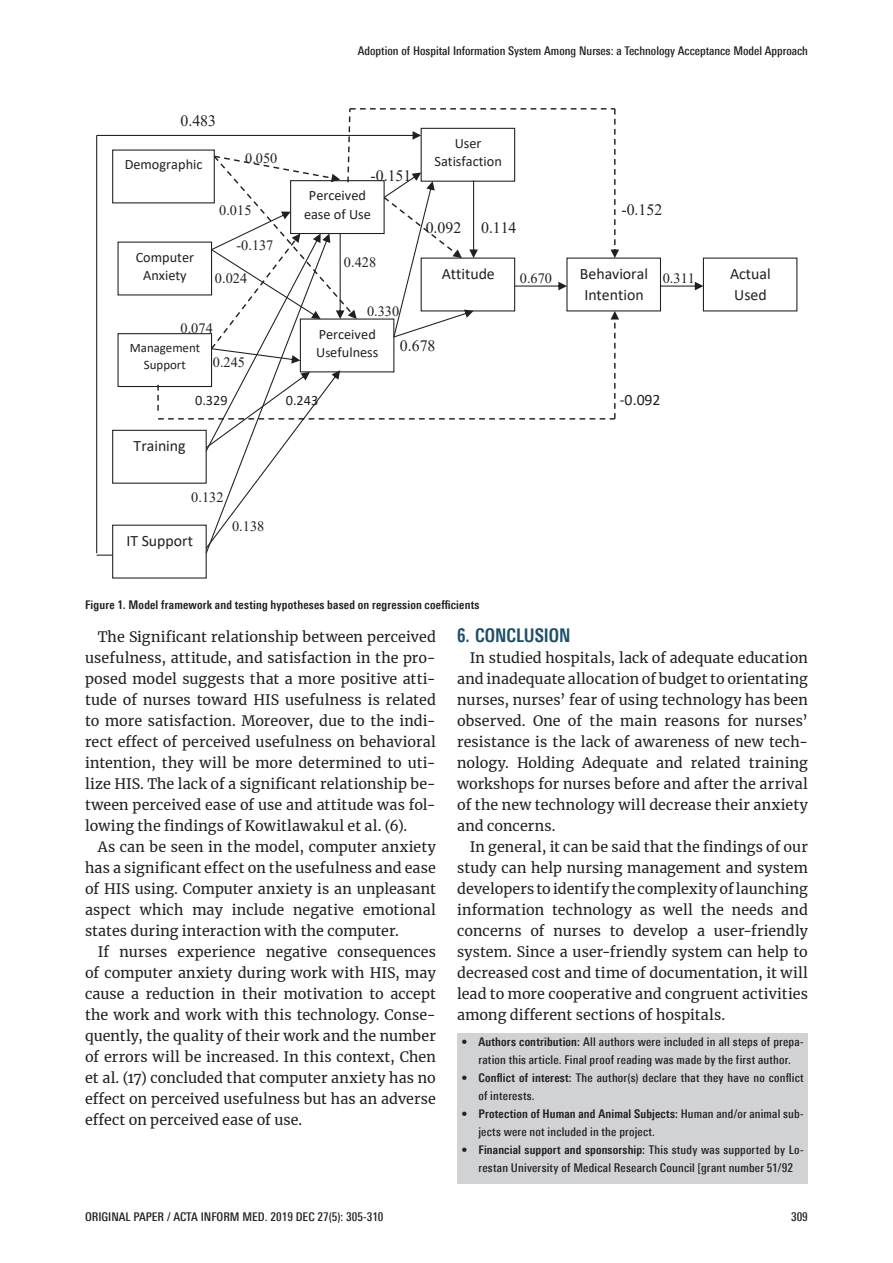
<style>
.page{position:relative;width:893px;height:1263px;background:#fff}
.page>*{position:absolute;margin:0;border:0;box-sizing:border-box;transform-origin:0 0}
.t1{font:700 condensed 18.9px "Univers Next Pro";color:#1e4f6a;scale:.95 1}
.t2{font:17.25px "Calibri";color:#231f20}
.t3{font:15.9px/20.7px "Calibri";color:#231f20}
.t4{font:15.9px "Times New Roman";color:#231f20}
.t5{font:14.25px/21px "Merriweather";letter-spacing:.01em;color:#231f20;text-align:justify}
.t6{font:14.25px/18.6px "Calibri";color:#231f20;text-align:center}
.t7{font:14.25px "Times New Roman";letter-spacing:.005em;color:#231f20}
.t8{font:12.9px/16.6px "Calibri";color:#231f20;text-align:center}
.t9{font:500 condensed 12px/18px "Univers Next Pro";letter-spacing:.015em;color:#231f20;text-align:center}
.t10{font:700 condensed 12px "Univers Next Pro";letter-spacing:.02em;color:#231f20}
.s1{font-size:12.9px}
.s2{font-weight:700}
</style>
<div class="page">
<div style="left:457px;top:1033px;width:351px;height:43px;background:#d1d2d4"></div>
<div style="left:457px;top:1069px;width:351px;height:43px;background:#d1d2d4"></div>
<div style="left:457px;top:1105px;width:351px;height:43px;background:#d1d2d4"></div>
<div style="left:457px;top:1141px;width:351px;height:43px;background:#d1d2d4"></div>
<img style="left:113px;top:556px;width:93px;height:16px">
<div style="left:566px;top:258px;width:95px;height:53px;border:1px solid #231f20"></div>
<img style="left:659px;top:264px;width:1px;height:41px">
<svg style="left:660px;top:282px;width:43px;height:8px"></svg>
<hr style="left:96px;top:135px;width:1px;height:418px;background:#231f20">
<svg style="left:97px;top:108px;width:522px;height:448px"></svg>
<p class="t2" style="left:180px;top:34px;width:648px">Model framework and testing hypotheses based on regression coefficients are shown in</p>
<p class="t9" style="left:358px;top:42px;width:452px">Adoption of Hospital Information System Among Nurses: a Technology Acceptance Model Approach</p>
<p class="t4" style="left:180px;top:110px;width:37px">0.483</p>
<p class="t6" style="left:125px;top:155px;width:79px">Demographic</p>
<p class="t7" style="left:245px;top:148px;width:34px">0.050</p>
<p class="t4" style="left:371px;top:164px;width:42px">-0.151</p>
<p class="t6" style="left:434px;top:133px;width:69px">User<br>Satisfaction</p>
<p class="t6" style="left:136px;top:247px;width:60px">Computer<br>Anxiety</p>
<p class="t6" style="left:304px;top:186px;width:68px">Perceived ease of Use</p>
<p class="t7" style="left:219px;top:200px;width:34px">0.015</p>
<p class="t4" style="left:621px;top:199px;width:42px">-0.152</p>
<p class="t4" style="left:426px;top:217px;width:92px">0.092 0.114</p>
<p class="t7" style="left:236px;top:236px;width:39px">-0.137</p>
<p class="t7" style="left:344px;top:252px;width:34px">0.428</p>
<p class="t7" style="left:215px;top:268px;width:34px">0.024</p>
<p class="t7" style="left:520px;top:268px;width:34px">0.670</p>
<p class="t7" style="left:663px;top:268px;width:34px">0.311</p>
<p class="t7" style="left:367px;top:302px;width:34px">0.330</p>
<p class="t3" style="left:442px;top:263px;width:55px">Attitude</p>
<p class="t3" style="left:730px;top:263px;width:42px">Actual<br>Used</p>
<p class="t3" style="left:580px;top:263px;width:70px">Behavioral<br>Intention</p>
<p class="t7" style="left:180px;top:318px;width:34px">0.074</p>
<p class="t6" style="left:316px;top:324px;width:64px;text-align:left">Perceived<br>U<span class="s1">s</span>efulness</p>
<p class="t4" style="left:400px;top:334px;width:37px">0.678</p>
<p class="t8" style="left:130px;top:339px;width:72px">Management<br>Support</p>
<p class="t7" style="left:213px;top:353px;width:34px">0.245</p>
<p class="t6" style="left:195px;top:391px;width:34px">0.329</p>
<p class="t6" style="left:286px;top:391px;width:34px">0.243</p>
<p class="t3" style="left:620px;top:389px;width:42px">-0.092</p>
<p class="t3" style="left:134px;top:435px;width:54px">Training</p>
<p class="t7" style="left:191px;top:487px;width:34px">0.132</p>
<p class="t3" style="left:126px;top:530px;width:68px">IT Support</p>
<p class="t7" style="left:232px;top:516px;width:34px">0.138</p>
<p class="t10" style="left:85px;top:597px;width:396px">Figure 1. Model framework and testing hypotheses based on regression coefficients</p>
<p class="t5" style="left:85px;top:625px;width:352px;text-indent:13px">The Significant relationship between perceived usefulness, attitude, and satisfaction in the pro&shy;posed model suggests that a more positive atti&shy;tude of nurses toward HIS usefulness is related to more satisfaction. Moreover, due to the indi&shy;rect effect of perceived usefulness on behavioral intention, they will be more determined to uti&shy;lize HIS. The lack of a significant relationship be&shy;tween perceived ease of use and attitude was fol&shy;lowing the findings of Kowitlawakul et al. (6).</p>
<p class="t5" style="left:85px;top:836px;width:352px;text-indent:13px">As can be seen in the model, computer anxiety has a significant effect on the usefulness and ease of HIS using. Computer anxiety is an unpleasant aspect which may include negative emotional states during interaction with the computer.</p>
<p class="t5" style="left:85px;top:941px;width:352px;text-indent:13px">If nurses experience negative consequences of computer anxiety during work with HIS, may cause a reduction in their motivation to accept the work and work with this technology. Conse&shy;quently, the quality of their work and the number of errors will be increased. In this context, Chen et al. (17) concluded that computer anxiety has no effect on perceived usefulness but has an adverse effect on perceived ease of use.</p>
<h1 class="t1" style="left:457px;top:624px;width:121px">6. CONCLUSION</h1>
<p class="t5" style="left:457px;top:646px;width:352px;text-indent:13px">In studied hospitals, lack of adequate education and inadequate allocation of budget to orientating nurses, nurses’ fear of using technology has been observed. One of the main reasons for nurses’ resistance is the lack of awareness of new tech&shy;nology. Holding Adequate and related training workshops for nurses before and after the arrival of the new technology will decrease their anxiety and concerns.</p>
<p class="t5" style="left:457px;top:836px;width:352px;text-indent:13px">In general, it can be said that the findings of our study can help nursing management and system developers to identify the complexity of launching information technology as well the needs and concerns of nurses to develop a user-friendly system. Since a user-friendly system can help to decreased cost and time of documentation, it will lead to more cooperative and congruent activities among different sections of hospitals.</p>
<p class="t9" style="left:461px;top:1033px;width:344px">• <span class="s2">Authors contribution:</span> All authors were included in all steps of prepa&shy;ration this article. Final proof reading was made by the first author.</p>
<p class="t9" style="left:478px;top:1069px;width:327px;text-align:left;text-indent:-17px">• <span class="s2">Conflict of interest:</span> The author(s) declare that they have no conflict of interests.</p>
<p class="t9" style="left:478px;top:1105px;width:327px;text-align:left;text-indent:-17px">• <span class="s2">Protection of Human and Animal Subjects:</span> Human and/or animal sub&shy;jects were not included in the project.</p>
<p class="t9" style="left:461px;top:1141px;width:344px">• <span class="s2">Financial support and sponsorship:</span> This study was supported by Lo&shy;restan University of Medical Research Council [grant number 51/92</p>
<p class="t3" style="left:500px;top:1015px;width:10px">9</p>
<p class="t9" style="left:85px;top:1207px;width:300px">ORIGINAL PAPER / ACTA INFORM MED. 2019 DEC 27(5): 305-310</p>
<p class="t9" style="left:791px;top:1207px;width:18px">309</p>
</div>
